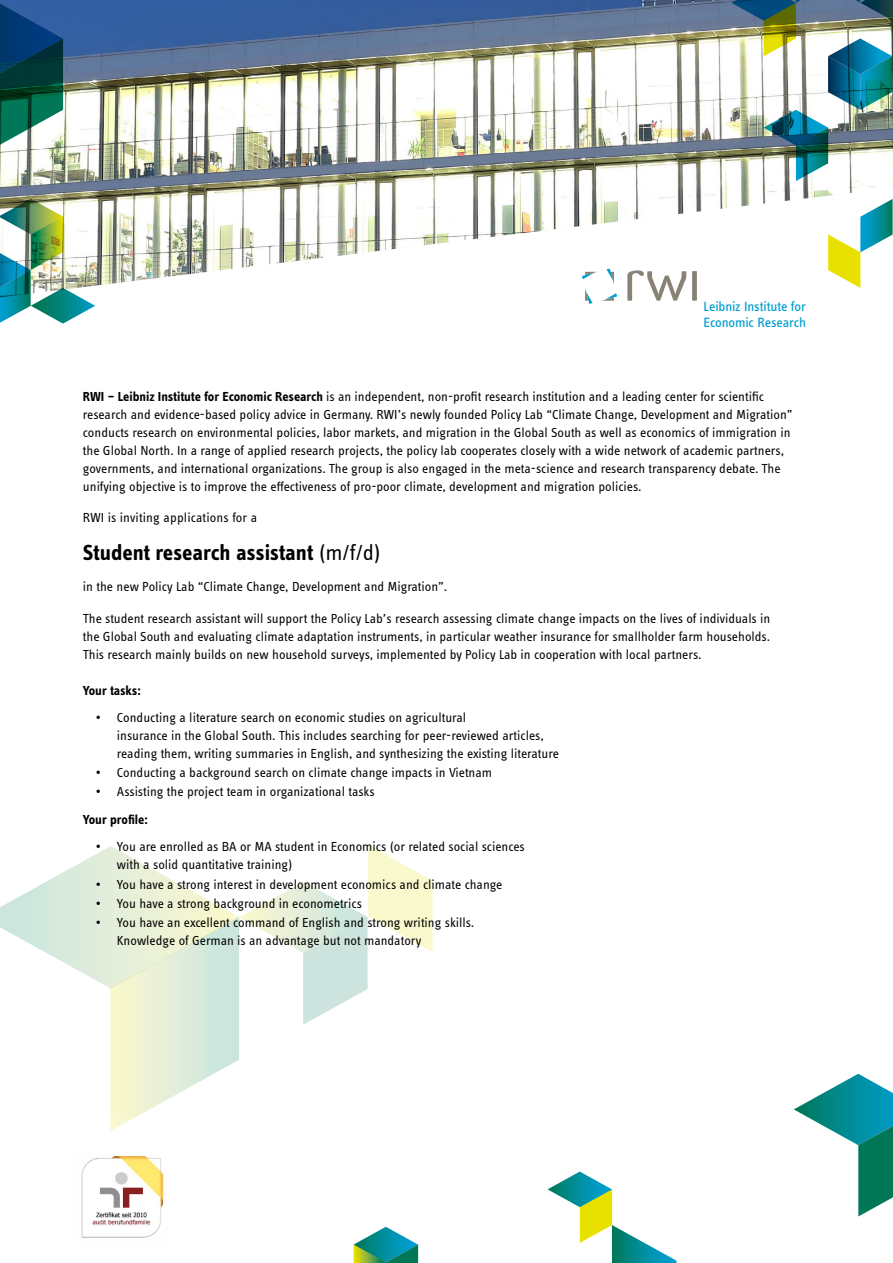
<style>
.page{position:relative;width:893px;height:1263px;background:#fff}
.page>*{position:absolute;margin:0;border:0;box-sizing:border-box;transform-origin:0 0}
.t1{font:700 22.5px "Info OT Text";letter-spacing:-.01em;color:#000}
.t2{font:13.8px/16.6px "Info OT Text";letter-spacing:-.01em;color:#009ed1}
.t3{font:13.5px/18px "Info OT Text";color:#000}
.t4{font:700 13.5px "Info OT Text";letter-spacing:-.005em;color:#000}
.s1{font-weight:700}
.s2{font-weight:400}
</style>
<div class="page">
<img style="left:0;top:0;width:876px;height:286px">
<svg style="left:0;top:845px;width:433px;height:286px"></svg>
<svg style="left:548px;top:1171px;width:128px;height:92px"></svg>
<svg style="left:794px;top:1074px;width:99px;height:142px"></svg>
<svg style="left:0;top:3px;width:63px;height:143px;background:#26626e"></svg>
<svg style="left:354px;top:1227px;width:64px;height:36px"></svg>
<img style="left:0;top:199px;width:95px;height:125px">
<svg style="left:828px;top:199px;width:65px;height:89px"></svg>
<img style="left:731px;top:0;width:162px;height:181px">
<img style="left:81px;top:1156px;width:83px;height:82px">
<svg style="left:582px;top:272px;width:15px;height:7px"></svg>
<svg style="left:585px;top:288px;width:8px;height:16px"></svg>
<svg style="left:607px;top:269px;width:7px;height:15px"></svg>
<svg style="left:602px;top:293px;width:15px;height:8px"></svg>
<div style="left:692px;top:271px;width:5px;height:30px;background:#888275"></div>
<svg style="left:627px;top:270px;width:59px;height:31px"></svg>
<p class="t2" style="left:704px;top:297px;width:104px">Leibniz Institute for<br>Economic Research</p>
<p class="t3" style="left:83px;top:387px;width:711px"><span class="s1">RWI – Leibniz Institute for Economic Research</span> is an independent, non-profit research institution and a leading center for scientific research and evidence-based policy advice in Germany. RWI’s newly founded Policy Lab “Climate Change, Development and Migration” conducts research on environmental policies, labor markets, and migration in the Global South as well as economics of immigration in the Global North. In a range of applied research projects, the policy lab cooperates closely with a wide network of academic partners, governments, and international organizations. The group is also engaged in the meta-science and research transparency debate. The unifying objective is to improve the effectiveness of pro-poor climate, development and migration policies.</p>
<p class="t3" style="left:83px;top:508px;width:176px">RWI is inviting applications for a</p>
<h1 class="t1" style="left:83px;top:538px;width:299px">Student research assistant <span class="s2">(m/f/d)</span></h1>
<p class="t3" style="left:83px;top:577px;width:366px">in the new Policy Lab “Climate Change, Development and Migration”.</p>
<p class="t3" style="left:83px;top:609px;width:689px;text-align:justify">The student research assistant will support the Policy Lab’s research assessing climate change impacts on the lives of individuals in the Global South and evaluating climate adaptation instruments, in particular weather insurance for smallholder farm households.<br>This research mainly builds on new household surveys, implemented by Policy Lab in cooperation with local partners.</p>
<p class="t4" style="left:83px;top:682px;width:59px">Your tasks:</p>
<p class="t3" style="left:117px;top:708px;width:443px;text-indent:-21px">• Conducting a literature search on economic studies on agricultural<br>insurance in the Global South. This includes searching for peer-reviewed articles, reading them, writing summaries in English, and synthesizing the existing literature</p>
<p class="t3" style="left:96px;top:763px;width:398px">• Conducting a background search on climate change impacts in Vietnam</p>
<p class="t3" style="left:96px;top:782px;width:280px">• Assisting the project team in organizational tasks</p>
<p class="t4" style="left:83px;top:812px;width:66px">Your profile:</p>
<p class="t3" style="left:117px;top:838px;width:409px;text-indent:-21px">• You are enrolled as BA or MA student in Economics (or related social sciences with a solid quantitative training)</p>
<p class="t3" style="left:96px;top:875px;width:408px">• You have a strong interest in development economics and climate change</p>
<p class="t3" style="left:96px;top:894px;width:268px">• You have a strong background in econometrics</p>
<p class="t3" style="left:117px;top:913px;width:359px;text-indent:-21px">• You have an excellent command of English and strong writing skills.<br>Knowledge of German is an advantage but not mandatory</p>
</div>
